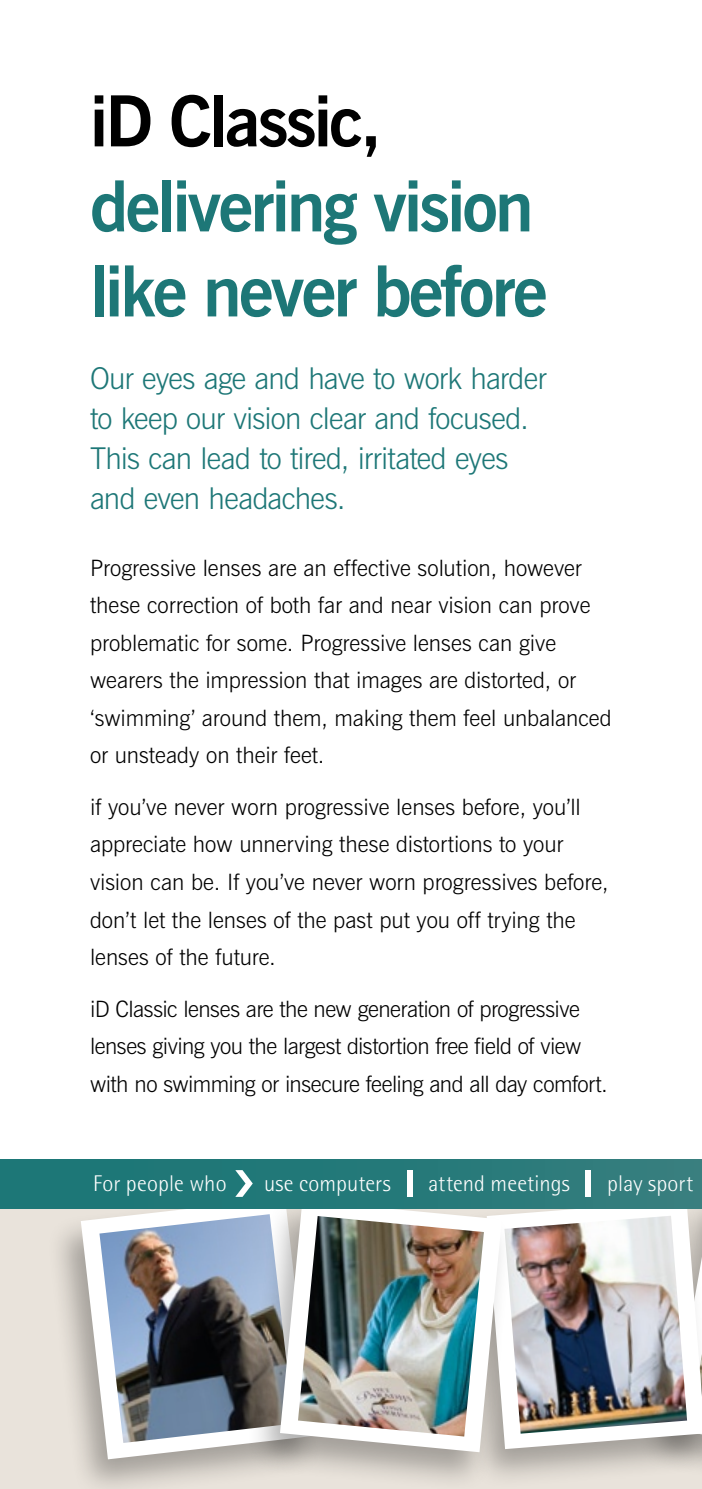
<style>
.page{position:relative;width:702px;height:1489px;background:#fff}
.page>*{position:absolute;margin:0;border:0;box-sizing:border-box;transform-origin:0 0}
.t1{font:700 70px/85px "News Gothic BT";letter-spacing:-.04em;color:#1d7777}
.t2{font:700 70px "News Gothic BT";letter-spacing:-.04em;color:#000}
.t3{font:300 30px/40px "News Gothic BT";letter-spacing:-.025em;color:#1d7777}
.t4{font:300 22.5px/37.5px "News Gothic BT";letter-spacing:-.005em;color:#000}
.t5{font:300 22.5px "Libre Semi Sans Light S Si";letter-spacing:.005em;color:#fff}
</style>
<div class="page">
<div style="left:0;top:1180px;width:702px;height:308px;background:#e9e3db"></div>
<div style="left:44px;top:1190px;width:276px;height:298px;background:#000;opacity:.3"></div>
<svg style="left:81px;top:1208px;width:162px;height:251px;background:#d5d4d0"></svg>
<img style="left:99px;top:1214px;width:144px;height:228px">
<div style="left:450px;top:1193px;width:252px;height:294px;background:#000;opacity:.3"></div>
<svg style="left:510px;top:1208px;width:192px;height:240px;background:#e1e1df"></svg>
<img style="left:510px;top:1215px;width:177px;height:218px">
<div style="left:243px;top:1193px;width:267px;height:295px;background:#000;opacity:.3"></div>
<svg style="left:280px;top:1208px;width:222px;height:243px;background:#d7d7d5"></svg>
<img style="left:298px;top:1215px;width:186px;height:221px">
<div style="left:0;top:1159px;width:702px;height:49px;background:linear-gradient(to right,#187575,#367e7e)"></div>
<svg style="left:235px;top:1169px;width:18px;height:27px"></svg>
<div style="left:407px;top:1169px;width:5px;height:27px;background:#fff"></div>
<div style="left:585px;top:1169px;width:5px;height:27px;background:#fff"></div>
<h1 class="t2" style="left:90px;top:79px;width:293px">iD Classic,</h1>
<h1 class="t1" style="left:90px;top:163px;width:459px">delivering vision like never before</h1>
<h2 class="t3" style="left:90px;top:358px;width:458px">Our eyes age and have to work harder to keep our vision clear and focused.<br>This can lead to tired, irritated eyes and even headaches.</h2>
<p class="t4" style="left:90px;top:548px;width:523px">Progressive lenses are an effective solution, however these correction of both far and near vision can prove problematic for some. Progressive lenses can give wearers the impression that images are distorted, or ‘swimming’ around them, making them feel unbalanced or unsteady on their feet.</p>
<p class="t4" style="left:90px;top:788px;width:520px">if you’ve never worn progressive lenses before, you’ll appreciate how unnerving these distortions to your vision can be. If you’ve never worn progressives before, don’t let the lenses of the past put you off trying the lenses of the future.</p>
<p class="t4" style="left:90px;top:989px;width:519px">iD Classic lenses are the new generation of progressive lenses giving you the largest distortion free field of view with no swimming or insecure feeling and all day comfort.</p>
<p class="t5" style="left:93px;top:1169px;width:135px">For people who</p>
<p class="t5" style="left:264px;top:1169px;width:128px">use computers</p>
<p class="t5" style="left:428px;top:1169px;width:143px">attend meetings</p>
<p class="t5" style="left:607px;top:1169px;width:88px">play sport</p>
</div>
